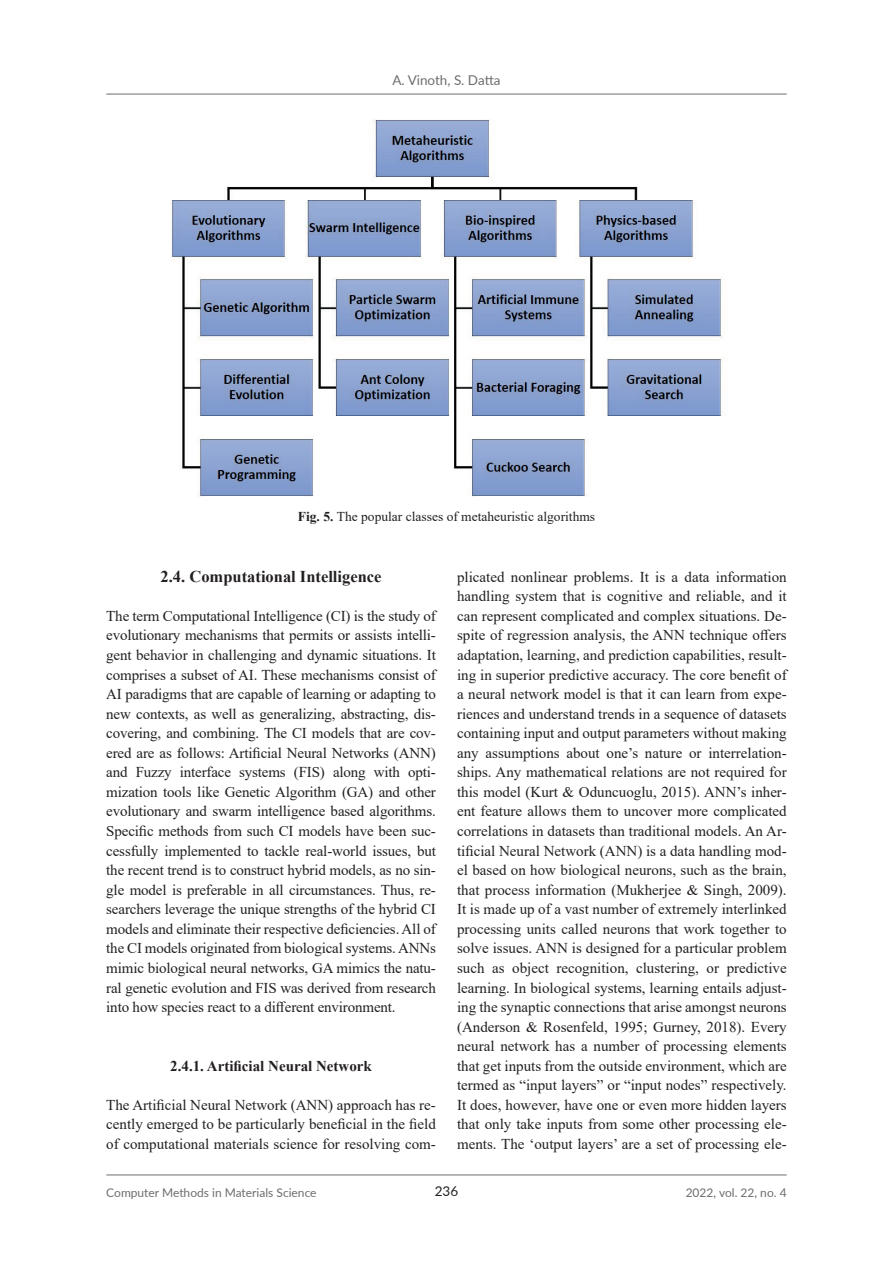
<style>
.page{position:relative;width:893px;height:1263px;background:#fff}
.page>*{position:absolute;margin:0;border:0;box-sizing:border-box;transform-origin:0 0}
.podtytul2{font:700 16.5px "Times New Roman";color:#231f20}
.tresc{font:15px/19.5px "Times New Roman";color:#231f20;text-align:justify}
.podtytul_3{font:700 15px "Times New Roman";color:#231f20}
.opis_rysunku{font:13.5px "Times New Roman";color:#231f20}
.t1{font:13.5px "Lato";color:#6c6d70}
.t2{font:13.5px "Lato";color:#231f20}
.t3{font:12px "Lato";color:#6c6d70}
.s1{font-weight:700}
</style>
<div class="page">
<hr style="left:106px;top:1174px;width:681px;height:1px;background:#6c6d70">
<hr style="left:106px;top:94px;width:681px;height:1px;background:#6c6d70">
<img style="left:170px;top:119px;width:553px;height:377px">
<p class="t1" style="left:392px;top:71px;width:110px">A. Vinoth, S. Datta</p>
<p class="opis_rysunku" style="left:298px;top:507px;width:299px"><span class="s1">Fig. 5.</span> The popular classes of metaheuristic algorithms</p>
<p class="podtytul2" style="left:161px;top:564px;width:222px">2.4. Computational Intelligence</p>
<p class="tresc" style="left:106px;top:606px;width:331px">The term Computational Intelligence (CI) is the study of evolutionary mechanisms that permits or assists intelli&shy;gent behavior in challenging and dynamic situations. It comprises a subset of AI. These mechanisms consist of AI paradigms that are capable of learning or adapting to new contexts, as well as generalizing, abstracting, dis&shy;covering, and combining. The CI models that are cov&shy;ered are as follows: Artificial Neural Networks (ANN) and Fuzzy interface systems (FIS) along with opti&shy;mization tools like Genetic Algorithm (GA) and other evolutionary and swarm intelligence based algorithms.<br>Specific methods from such CI models have been suc&shy;cessfully implemented to tackle real-world issues, but the recent trend is to construct hybrid models, as no sin&shy;gle model is preferable in all circumstances. Thus, re&shy;searchers leverage the unique strengths of the hybrid CI models and eliminate their respective deficiencies. All of the CI models originated from biological systems. ANNs mimic biological neural networks, GA mimics the natu&shy;ral genetic evolution and FIS was derived from research into how species react to a different environment.</p>
<p class="podtytul_3" style="left:170px;top:1055px;width:203px">2.4.1. Artificial Neural Network</p>
<p class="tresc" style="left:106px;top:1095px;width:331px">The Artificial Neural Network (ANN) approach has re&shy;cently emerged to be particularly beneficial in the field of computational materials science for resolving com-</p>
<p class="tresc" style="left:457px;top:566px;width:331px">plicated nonlinear problems. It is a data information handling system that is cognitive and reliable, and it can represent complicated and complex situations. De&shy;spite of regression analysis, the ANN technique offers adaptation, learning, and prediction capabilities, result&shy;ing in superior predictive accuracy. The core benefit of a neural network model is that it can learn from expe&shy;riences and understand trends in a sequence of datasets containing input and output parameters without making any assumptions about one’s nature or interrelation&shy;ships. Any mathematical relations are not required for this model (Kurt &amp; Oduncuoglu, 2015). ANN’s inher&shy;ent feature allows them to uncover more complicated correlations in datasets than traditional models. An Ar&shy;tificial Neural Network (ANN) is a data handling mod&shy;el based on how biological neurons, such as the brain, that process information (Mukherjee &amp; Singh, 2009).<br>It is made up of a vast number of extremely interlinked processing units called neurons that work together to solve issues. ANN is designed for a particular problem such as object recognition, clustering, or predictive learning. In biological systems, learning entails adjust&shy;ing the synaptic connections that arise amongst neurons (Anderson &amp; Rosenfeld, 1995; Gurney, 2018). Every neural network has a number of processing elements that get inputs from the outside environment, which are termed as “input layers” or “input nodes” respectively.<br>It does, however, have one or even more hidden layers that only take inputs from some other processing ele&shy;ments. The ‘output layers’ are a set of processing ele-</p>
<p class="t2" style="left:435px;top:1181px;width:25px">236</p>
<p class="t3" style="left:106px;top:1183px;width:212px">Computer Methods in Materials Science</p>
<p class="t3" style="left:686px;top:1183px;width:102px">2022, vol. 22, no. 4</p>
</div>
